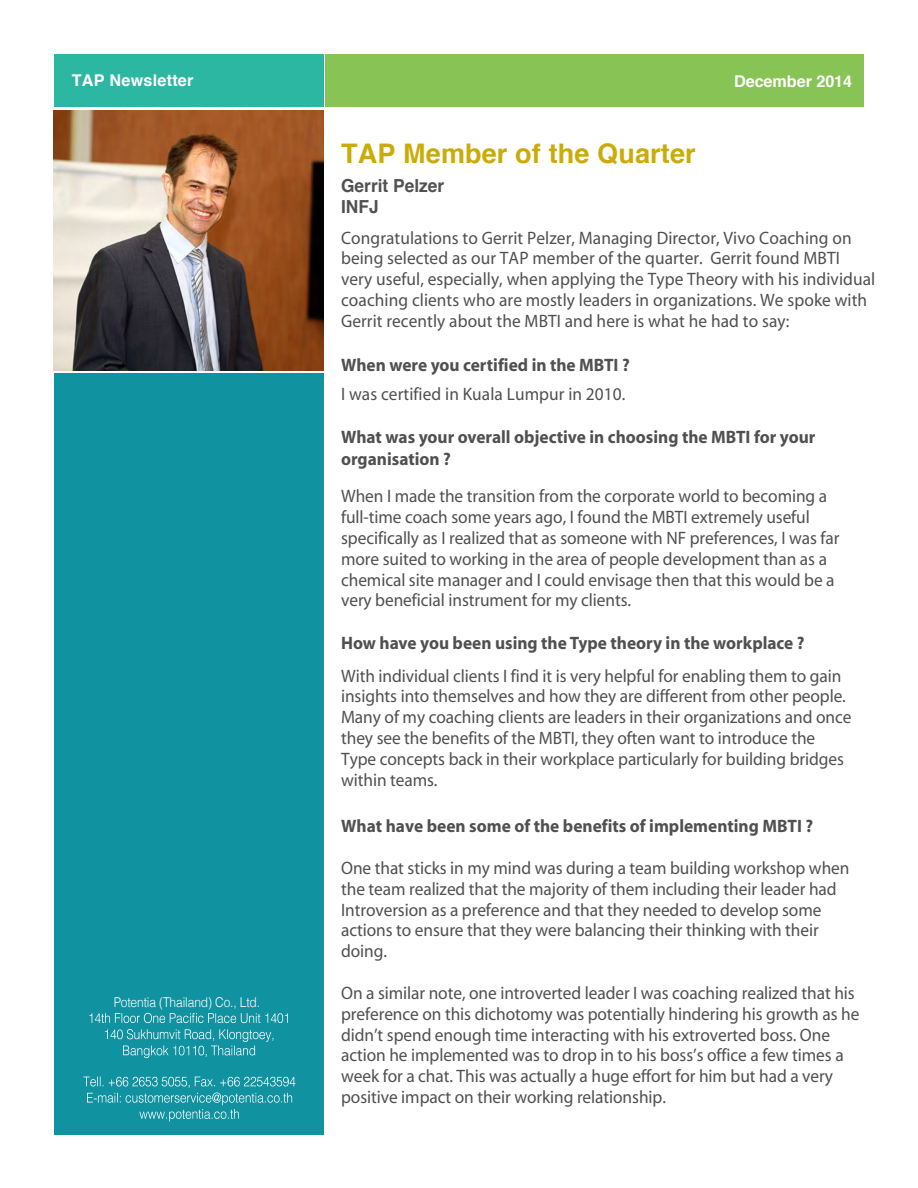
<style>
.page{position:relative;width:918px;height:1188px;background:#fff}
.page>*{position:absolute;margin:0;border:0;box-sizing:border-box;transform-origin:0 0}
.t1{font:700 27px "Helvetica";letter-spacing:.005em;color:#c9ac0a}
.t2{font:18px/20.9px "Myriad";letter-spacing:-.005em;color:#4f504f;scale:.96 1}
.t3{font:700 18px/21.6px "Myriad";color:#4f504f;scale:.96 1}
.t4{font:700 18px/21.6px "Helvetica";color:#505150;scale:.96 1}
.t5{font:700 16.2px "Helvetica";letter-spacing:.015em;color:#fff}
.t6{font:700 16.2px "Helvetica";letter-spacing:-.005em;color:#fff}
.t7{font:300 13.5px "Helvetica";letter-spacing:-.01em;color:#fff;scale:.89 1}
</style>
<div class="page">
<div style="left:55px;top:374px;width:269px;height:761px;background:#1092a1"></div>
<div style="left:54px;top:54px;width:270px;height:53px;background:#2cb7a2"></div>
<div style="left:325px;top:54px;width:539px;height:53px;background:#88c356"></div>
<svg style="left:89px;top:1013px;width:199px;height:10px"></svg>
<svg style="left:105px;top:1029px;width:168px;height:29px"></svg>
<svg style="left:83px;top:1077px;width:212px;height:44px"></svg>
<img style="left:54px;top:110px;width:270px;height:261px">
<p class="t5" style="left:72px;top:73px;width:123px">TAP Newsletter</p>
<p class="t6" style="left:734px;top:75px;width:120px">December 2014</p>
<p class="t7" style="left:114px;top:996px;width:166px">Potentia (Thailand) Co., Ltd.</p>
<h1 class="t1" style="left:341px;top:142px;width:356px">TAP Member of the Quarter</h1>
<p class="t4" style="left:341px;top:176px;width:109px">Gerrit Pelzer<br>INFJ</p>
<p class="t2" style="left:341px;top:228px;width:558px">Congratulations to Gerrit Pelzer, Managing Director, Vivo Coaching on being selected as our TAP member of the quarter. Gerrit found MBTI very useful, especially, when applying the Type Theory with his individual coaching clients who are mostly leaders in organizations. We spoke with Gerrit recently about the MBTI and here is what he had to say:</p>
<p class="t3" style="left:341px;top:355px;width:302px">When were you certified in the MBTI ?</p>
<p class="t2" style="left:341px;top:384px;width:298px">I was certified in Kuala Lumpur in 2010.</p>
<p class="t3" style="left:341px;top:427px;width:496px">What was your overall objective in choosing the MBTI for your organisation ?</p>
<p class="t2" style="left:341px;top:487px;width:521px">When I made the transition from the corporate world to becoming a full-time coach some years ago, I found the MBTI extremely useful specifically as I realized that as someone with NF preferences, I was far more suited to working in the area of people development than as a chemical site manager and I could envisage then that this would be a very beneficial instrument for my clients.</p>
<p class="t3" style="left:341px;top:633px;width:484px">How have you been using the Type theory in the workplace ?</p>
<p class="t2" style="left:341px;top:666px;width:533px">With individual clients I find it is very helpful for enabling them to gain insights into themselves and how they are different from other people.<br>Many of my coaching clients are leaders in their organizations and once they see the benefits of the MBTI, they often want to introduce the Type concepts back in their workplace particularly for building bridges within teams.</p>
<p class="t3" style="left:341px;top:815px;width:493px">What have been some of the benefits of implementing MBTI ?</p>
<p class="t2" style="left:341px;top:858px;width:531px">One that sticks in my mind was during a team building workshop when the team realized that the majority of them including their leader had Introversion as a preference and that they needed to develop some actions to ensure that they were balancing their thinking with their doing.</p>
<p class="t2" style="left:341px;top:983px;width:541px">On a similar note, one introverted leader I was coaching realized that his preference on this dichotomy was potentially hindering his growth as he didn’t spend enough time interacting with his extroverted boss. One action he implemented was to drop in to his boss’s office a few times a week for a chat. This was actually a huge effort for him but had a very positive impact on their working relationship.</p>
</div>
